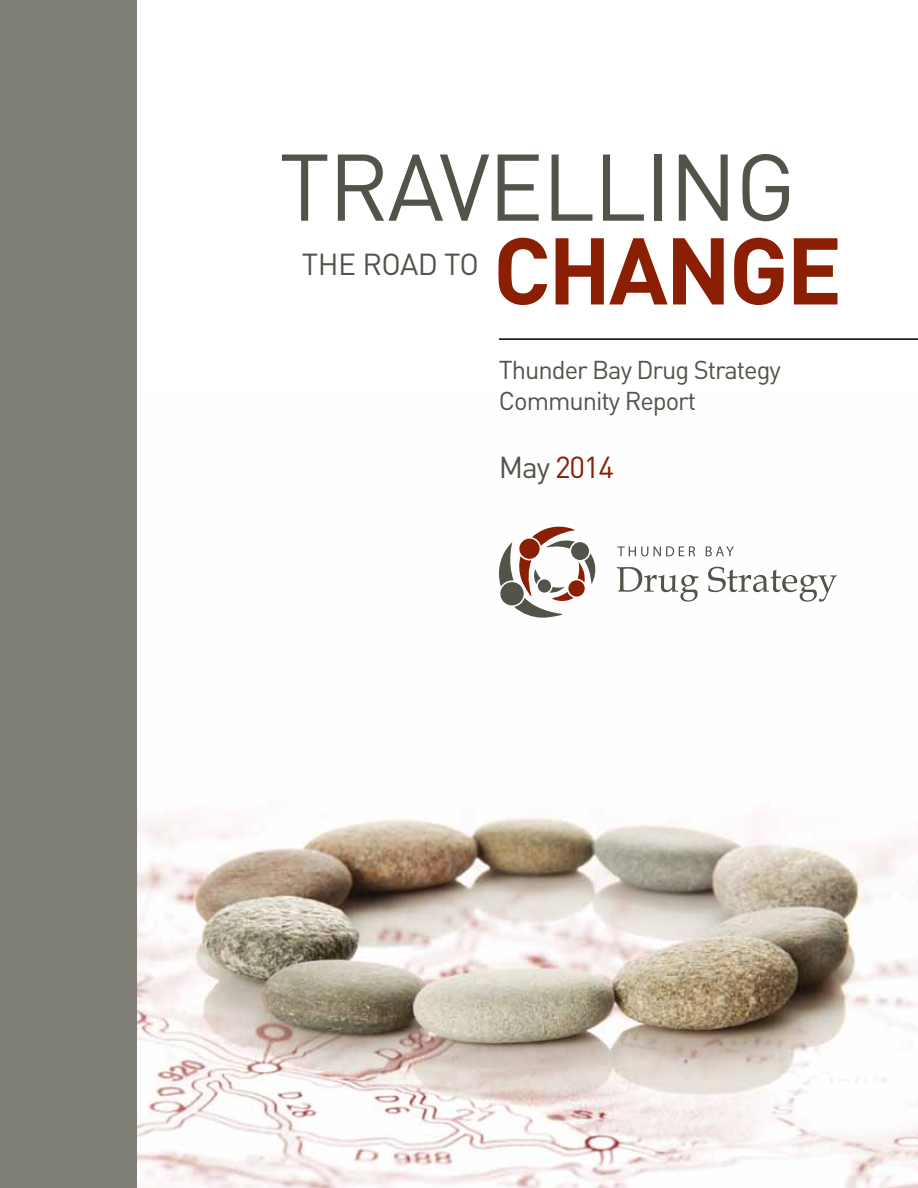
<style>
.page{position:relative;width:918px;height:1188px;background:#fff}
.page>*{position:absolute;margin:0;border:0;box-sizing:border-box;transform-origin:0 0}
.t1{font:93px "DIN";letter-spacing:-.02em;color:#54534a}
.t2{font:700 93px "DIN";letter-spacing:-.03em;color:#8a1f03}
.t3{font:30px "DIN";color:#54534a}
.t4{font:30px "DIN";letter-spacing:-.04em;color:#8a1f03}
.t5{font:25.5px/30.6px "DIN";letter-spacing:-.04em;color:#54534a}
.s1{color:#54534a}
</style>
<div class="page">
<img style="left:137px;top:546px;width:781px;height:642px">
<div style="left:0;top:0;width:137px;height:1188px;background:#7e7e75"></div>
<svg style="left:499px;top:526px;width:97px;height:92px"></svg>
<div style="left:538px;top:579px;width:13px;height:14px;background:#54534a;border-radius:50%"></div>
<svg style="left:617px;top:546px;width:31px;height:10px"></svg>
<svg style="left:654px;top:546px;width:41px;height:10px"></svg>
<svg style="left:706px;top:546px;width:28px;height:10px"></svg>
<svg style="left:617px;top:567px;width:82px;height:35px"></svg>
<svg style="left:708px;top:567px;width:129px;height:35px"></svg>
<hr style="left:499px;top:338px;width:419px;height:2px;background:#000">
<h1 class="t1" style="left:279px;top:129px;width:518px">Travelling</h1>
<p class="t3" style="left:302px;top:246px;width:178px">the Road to</p>
<h1 class="t2" style="left:493px;top:210px;width:351px">CHANGE</h1>
<p class="t5" style="left:499px;top:354px;width:283px">Thunder Bay D rug Strategy<br>Community Report</p>
<p class="t4" style="left:499px;top:449px;width:117px"><span class="s1">May</span> 2014</p>
</div>
